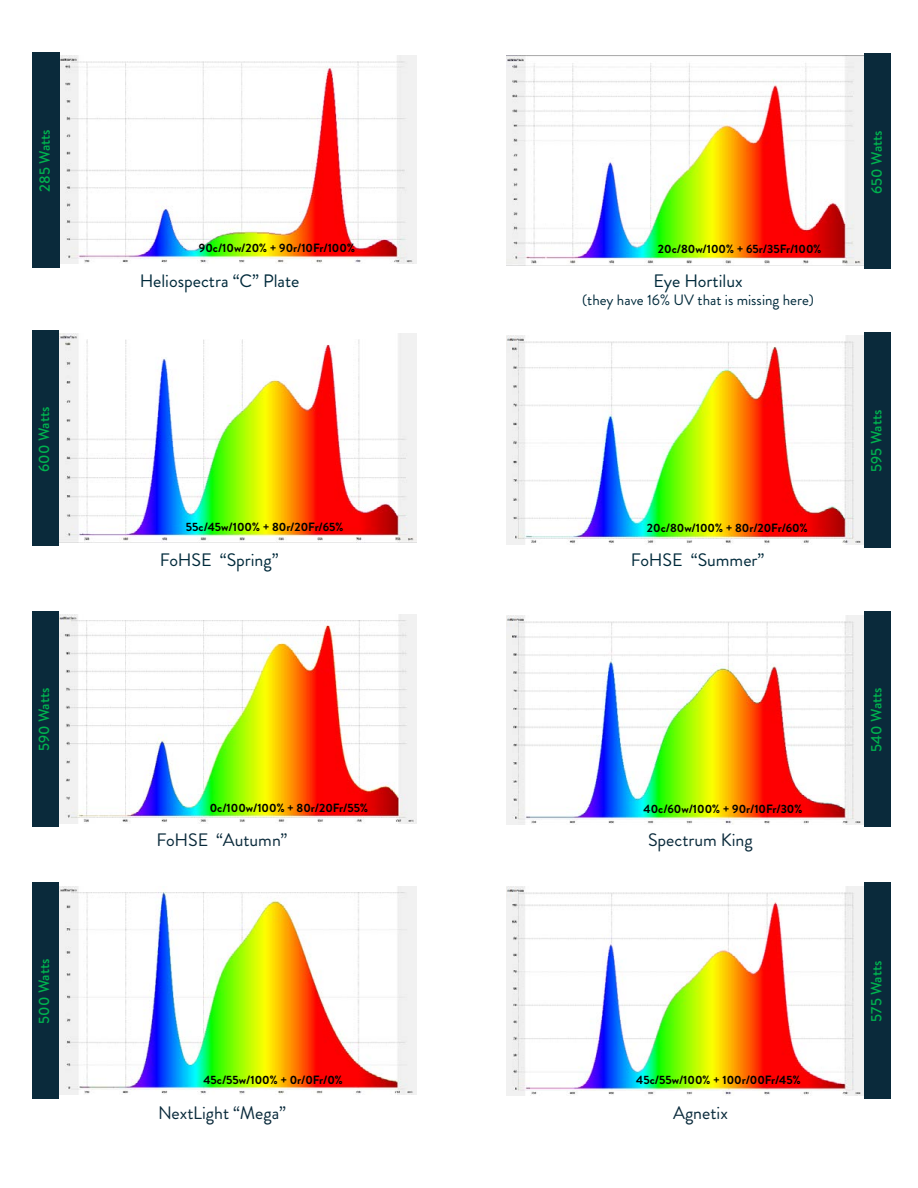
<style>
.page{position:relative;width:918px;height:1188px;background:#fff}
.page>*{position:absolute;margin:0;border:0;box-sizing:border-box;transform-origin:0 0}
.t1{font:18px "Brandon Grotesque";color:#002a3b}
.t2{font:18px "Brandon Grotesque";color:#0a2a3b}
.t3{font:500 15px "Brandon Grotesque";color:#00b34f}
.t4{font:15px "Brandon Grotesque";color:#002a3b}
.t5{font:700 12px "Brandon Grotesque";color:#000}
</style>
<div class="page">
<img style="left:59px;top:887px;width:358px;height:208px">
<img style="left:507px;top:886px;width:357px;height:209px">
<img style="left:59px;top:614px;width:358px;height:210px">
<img style="left:507px;top:616px;width:357px;height:209px">
<img style="left:59px;top:334px;width:358px;height:209px">
<img style="left:507px;top:335px;width:357px;height:210px">
<img style="left:59px;top:56px;width:358px;height:208px">
<img style="left:507px;top:56px;width:357px;height:210px">
<div style="left:32px;top:330px;width:27px;height:216px;background:#0a2a3b"></div>
<div style="left:32px;top:611px;width:27px;height:216px;background:#0a2a3b"></div>
<div style="left:32px;top:882px;width:27px;height:216px;background:#0a2a3b"></div>
<div style="left:864px;top:332px;width:27px;height:216px;background:#0a2a3b"></div>
<div style="left:864px;top:611px;width:27px;height:216px;background:#0a2a3b"></div>
<div style="left:864px;top:882px;width:27px;height:216px;background:#0a2a3b"></div>
<div style="left:32px;top:52px;width:27px;height:216px;background:#0a2a3b"></div>
<div style="left:864px;top:53px;width:27px;height:216px;background:#0a2a3b"></div>
<p class="t3" style="left:34px;top:192px;width:64px;rotate:-90deg">285 Watts</p>
<p class="t3" style="left:866px;top:194px;width:65px;rotate:-90deg">650 Watts</p>
<p class="t3" style="left:34px;top:472px;width:66px;rotate:-90deg">600 Watts</p>
<p class="t3" style="left:34px;top:751px;width:65px;rotate:-90deg">590 Watts</p>
<p class="t3" style="left:34px;top:1024px;width:66px;rotate:-90deg">500 Watts</p>
<p class="t5" style="left:199px;top:240px;width:158px">90c/10w/20% + 90r/10Fr/100%</p>
<p class="t5" style="left:658px;top:241px;width:165px">20c/80w/100% + 65r/35Fr/100%</p>
<h1 class="t1" style="left:140px;top:269px;width:161px">Heliospectra “C” Plate</h1>
<h1 class="t1" style="left:654px;top:269px;width:91px">Eye Hortilux</h1>
<p class="t4" style="left:582px;top:290px;width:233px">(they have 16% UV that is missing here)</p>
<p class="t5" style="left:186px;top:518px;width:159px">55c/45w/100% + 80r/20Fr/65%</p>
<p class="t5" style="left:647px;top:520px;width:162px">20c/80w/100% + 80r/20Fr/60%</p>
<h1 class="t1" style="left:160px;top:548px;width:120px">FoHSE “Spring”</h1>
<h1 class="t1" style="left:631px;top:547px;width:135px">FoHSE “Summer”</h1>
<p class="t5" style="left:210px;top:799px;width:160px">0c/100w/100% + 80r/20Fr/55%</p>
<p class="t5" style="left:644px;top:800px;width:160px">40c/60w/100% + 90r/10Fr/30%</p>
<h1 class="t2" style="left:156px;top:828px;width:133px">FoHSE “Autumn”</h1>
<h1 class="t2" style="left:648px;top:828px;width:106px">Spectrum King</h1>
<p class="t5" style="left:203px;top:1072px;width:141px">45c/55w/100% + 0r/0Fr/0%</p>
<p class="t5" style="left:636px;top:1072px;width:166px">45c/55w/100% + 100r/00Fr/45%</p>
<h1 class="t2" style="left:158px;top:1101px;width:129px">NextLight “Mega”</h1>
<h1 class="t2" style="left:673px;top:1101px;width:56px">Agnetix</h1>
<p class="t3" style="left:866px;top:472px;width:63px;rotate:-90deg">595 Watts</p>
<p class="t3" style="left:866px;top:752px;width:66px;rotate:-90deg">540 Watts</p>
<p class="t3" style="left:866px;top:1022px;width:63px;rotate:-90deg">575 Watts</p>
</div>
